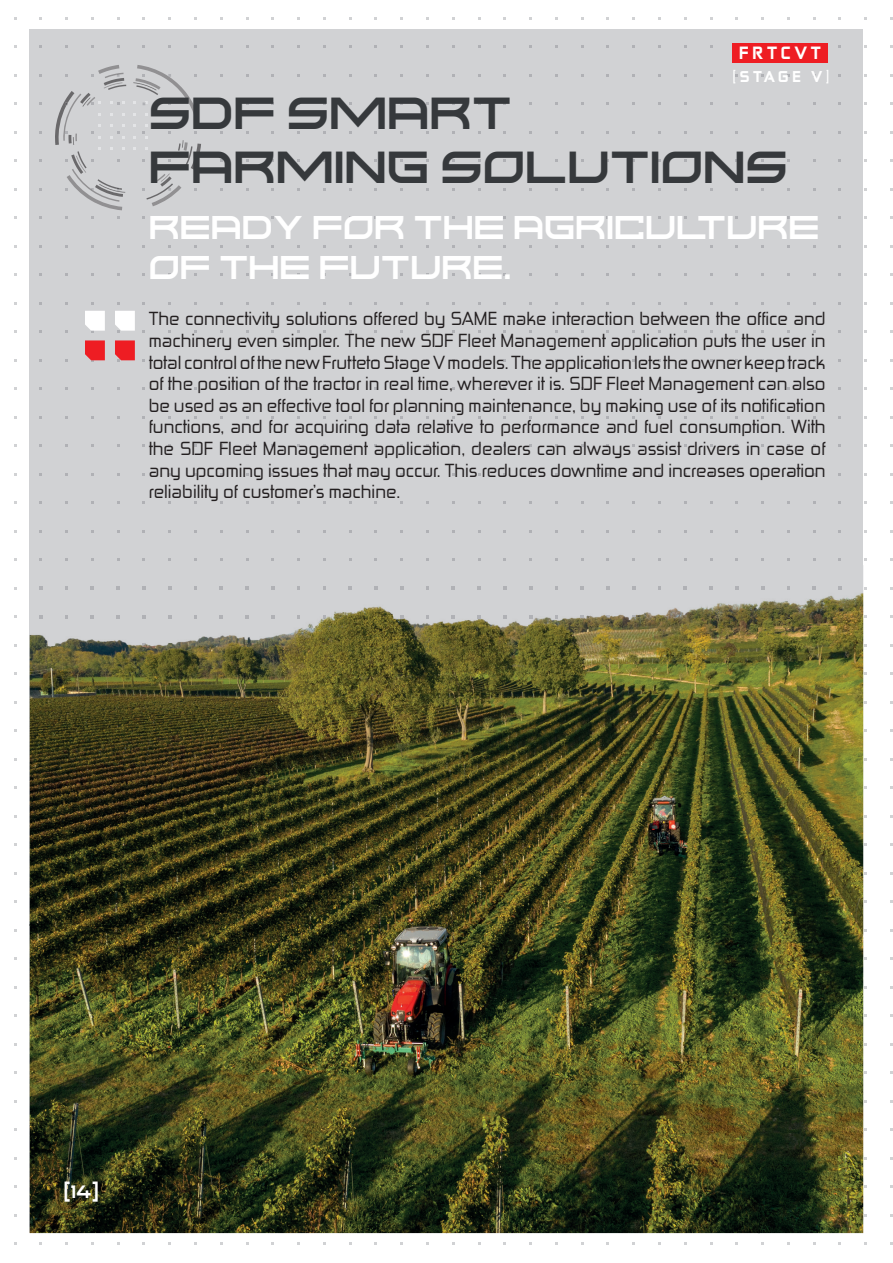
<style>
.page{position:relative;width:893px;height:1263px;background:#fff}
.page>*{position:absolute;margin:0;border:0;box-sizing:border-box;transform-origin:0 0}
.t1{font:45px/54px "Kusanagi";color:#36393c}
.t2{font:33px/39.6px "Kusanagi";color:#fff}
.t3{font:18px/21.6px "Zekton Rg Regular 3";color:#231f20;text-align:justify}
.t4{font:18px "Kusanagi";color:#fff}
.t5{font:16.95px "Zekton Hv";letter-spacing:.2em;color:#fff;scale:1.06 1}
.t6{font:15px "Zekton Hv";letter-spacing:.185em;color:#fff;scale:1.06 1}
</style>
<div class="page">
<div style="left:30px;top:30px;width:833px;height:1203px;background:#d1d2d4"></div>
<svg style="left:143px;top:173px;width:38px;height:33px"></svg>
<svg style="left:55px;top:65px;width:71px;height:80px"></svg>
<svg style="left:65px;top:151px;width:57px;height:59px"></svg>
<svg style="left:133px;top:65px;width:66px;height:74px"></svg>
<svg style="left:178px;top:140px;width:23px;height:30px"></svg>
<svg style="left:85px;top:311px;width:20px;height:22px"></svg>
<svg style="left:115px;top:311px;width:20px;height:22px"></svg>
<svg style="left:85px;top:340px;width:20px;height:22px"></svg>
<svg style="left:115px;top:340px;width:20px;height:22px"></svg>
<div style="left:732px;top:43px;width:96px;height:19px;background:#ee1d23"></div>
<img style="left:30px;top:586px;width:833px;height:647px">
<p class="t5" style="left:739px;top:45px;width:79px">FRTCVT</p>
<p class="t6" style="left:732px;top:70px;width:93px">[STAGE V]</p>
<h1 class="t1" style="left:149px;top:83px;width:640px">SDF SMART<br>FARMING SOLUTIONS</h1>
<h2 class="t2" style="left:149px;top:205px;width:672px">READY FOR THE AGRICULTURE<br>OF THE FUTURE.</h2>
<p class="t3" style="left:149px;top:309px;width:678px">The connectivity solutions offered by SAME make interaction between the office and machinery even simpler. The new SDF Fleet Management application puts the user in total control of the new Frutteto Stage V models. The application lets the owner keep track of the position of the tractor in real time, wherever it is. SDF Fleet Management can also be used as an effective tool for planning maintenance, by making use of its notification functions, and for acquiring data relative to performance and fuel consumption. With the SDF Fleet Management application, dealers can always assist drivers in case of any upcoming issues that may occur. This reduces downtime and increases operation reliability of customer’s machine.</p>
<p class="t4" style="left:64px;top:1179px;width:37px">(14)</p>
</div>
